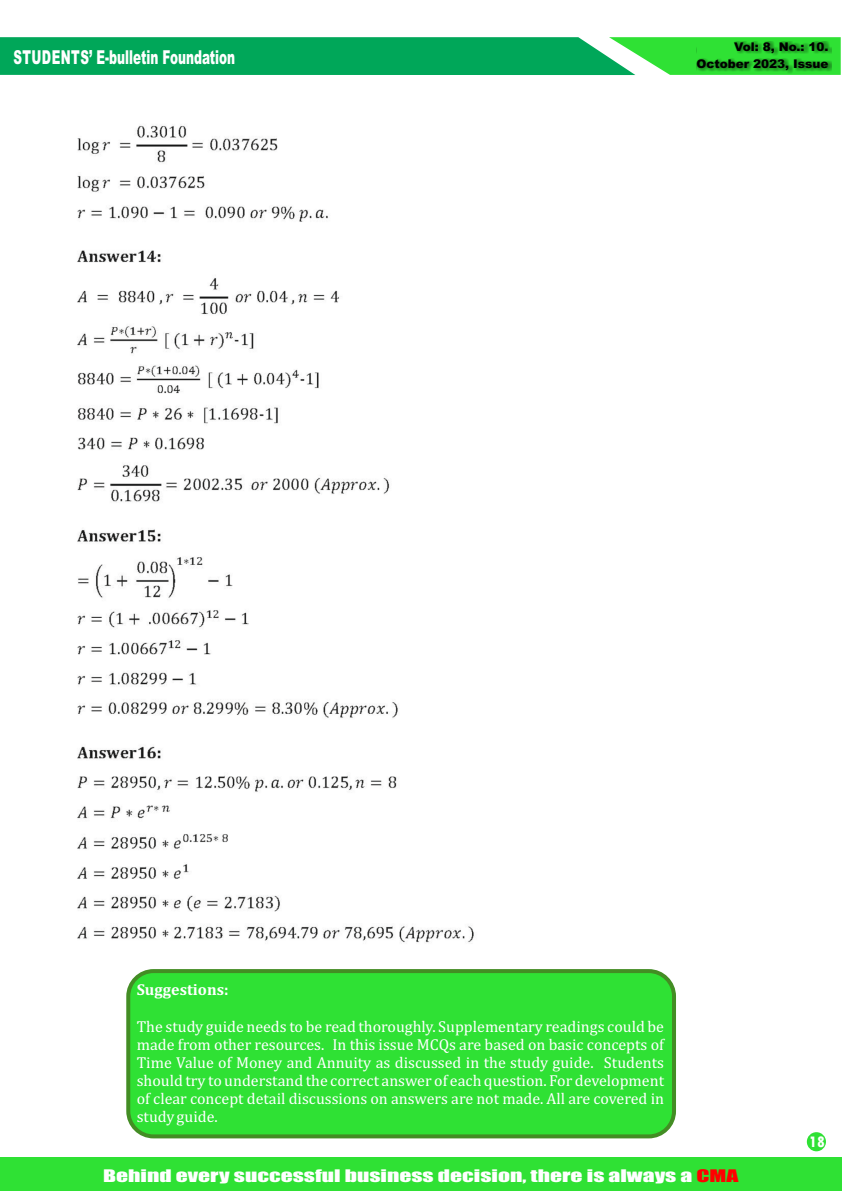
<style>
.page{position:relative;width:842px;height:1191px;background:#fff}
.page>*{position:absolute;margin:0;border:0;box-sizing:border-box;transform-origin:0 0}
.t1{font:900 19.2px "Arial";color:#fff;scale:.63 1}
.t2{font:16px/18px "Cambria";color:#fff;text-align:justify}
.t3{font:16px "Impact";color:#fff;scale:1.48 1}
.t4{font:700 16px "Cambria";color:#fff}
.t5{font:800 condensed 16px "Tw Cen";color:#fff}
.t6{font:900 12px/16.9px "Arial";color:#000;text-align:right}
.s1{color:#f00}
</style>
<div class="page">
<svg style="left:0;top:37px;width:841px;height:38px;background:#12b25d"></svg>
<div style="left:0;top:1157px;width:842px;height:33px;background:#2fe134"></div>
<div style="left:807px;top:1132px;width:19px;height:19px;background:#2fe134;border-radius:50%"></div>
<img style="left:77px;top:125px;width:397px;height:818px">
<div style="left:126px;top:969px;width:550px;height:169px;background:#2fe134;border:4px solid #438d24;border-radius:25px"></div>
<div style="left:697px;top:42px;width:135px;height:32px;background:#151616;opacity:.49"></div>
<p class="t1" style="left:13px;top:50px;width:354px">STUDENTS’ E-bulletin Foundation</p>
<p class="t6" style="left:696px;top:40px;width:134px">Vol: 8, No.: 10.<br>October 2023, Issue</p>
<p class="t4" style="left:137px;top:982px;width:93px">Suggestions:</p>
<p class="t2" style="left:137px;top:1018px;width:529px">The study guide needs to be read thoroughly. Supplementary readings could be made from other resources. In this issue MCQs are based on basic concepts of Time Value of Money and Annuity as discussed in the study guide. Students should try to understand the correct answer of each question. For development of clear concept detail discussions on answers are not made. All are covered in study guide.</p>
<p class="t5" style="left:809px;top:1136px;width:17px">18</p>
<p class="t3" style="left:103px;top:1169px;width:431px">Behind every successful business decision, there is always a <span class="s1">CMA</span></p>
</div>
